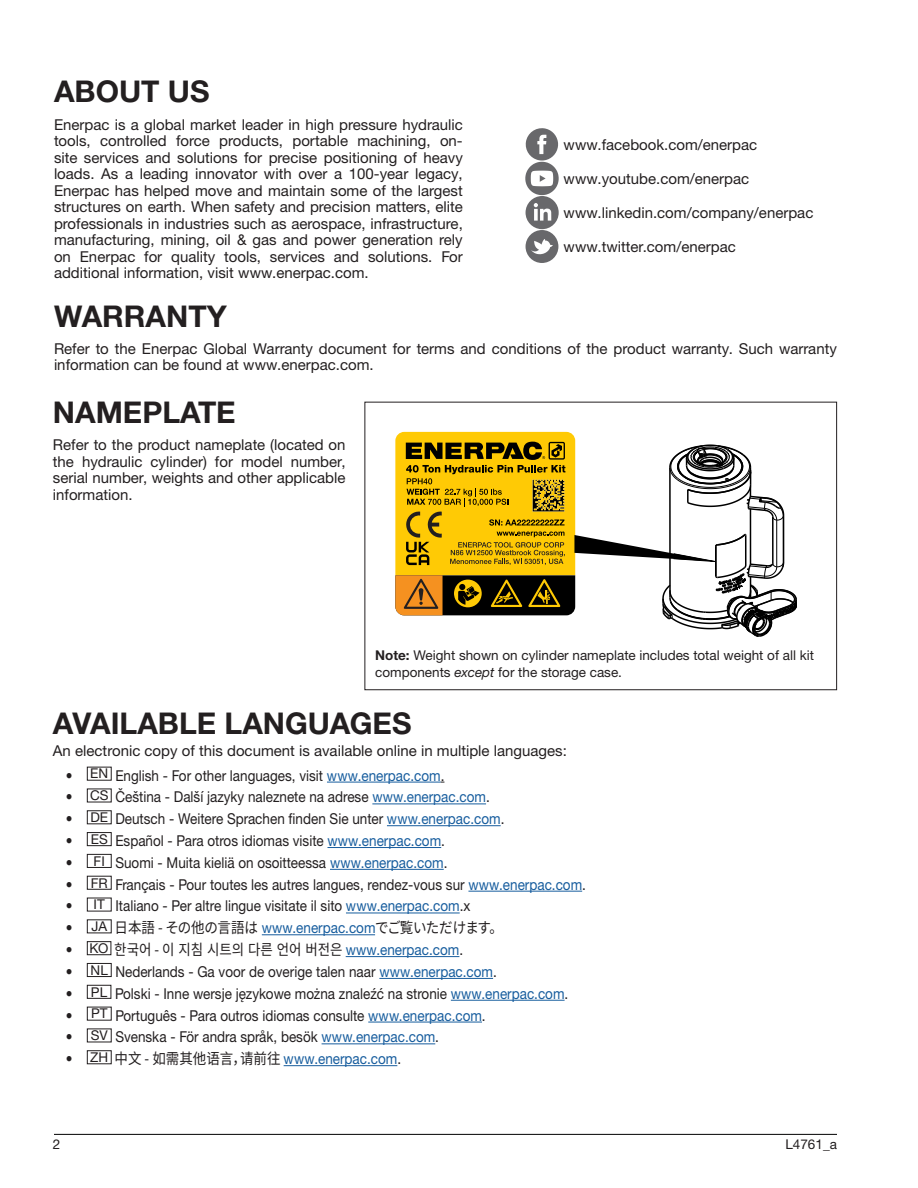
<style>
.page{position:relative;width:918px;height:1188px;background:#fff}
.page>*{position:absolute;margin:0;border:0;box-sizing:border-box;transform-origin:0 0}
.Section_Heading__NN{font:700 30px "Helvetica Neue LTW1 G";color:#231f20}
._3e_-_Body_Text{font:15px/16.5px "Helvetica Neue LTW1 G";color:#231f20;text-align:justify}
._3e_-_Body_Text-2{font:15px "Helvetica Neue LTW1 G";color:#231f20;scale:.9 1}
.t1{font:15px "Source Han Sans JP";letter-spacing:-.02em;color:#231f20;scale:.9 1}
.t2{font:15px "Source Han Sans KR";color:#231f20;scale:.9 1}
.t3{font:15px "Helvetica Neue LTW1 G";color:#175d9e;scale:.9 1}
._3e_-_Body_Text-3{font:13.5px/16.5px "Helvetica Neue LTW1 G";color:#231f20}
.Heading_2_NN{font:13.5px "Helvetica Neue LTW1 G";color:#231f20}
.s1{font-weight:700}
.s2{font-style:italic}
.s3{color:#175d9e}
.s4{font-family:"Helvetica Neue LTW1 G";color:#175d9e}
.s5{font-family:"Helvetica Neue LTW1 G"}
.s6{font-family:"Source Han Sans CN";color:#231f20}
.s7{color:#231f20}
</style>
<div class="page">
<hr style="left:54px;top:1134px;width:783px;height:1px;background:#000">
<svg style="left:525px;top:128px;width:34px;height:135px"></svg>
<div style="left:364px;top:402px;width:473px;height:288px;border:1px solid #231f20"></div>
<svg style="left:395px;top:432px;width:402px;height:205px"></svg>
<hr style="left:327px;top:782px;width:114px;height:1px;background:#175d9e">
<hr style="left:372px;top:804px;width:114px;height:1px;background:#175d9e">
<hr style="left:387px;top:825px;width:114px;height:1px;background:#175d9e">
<hr style="left:327px;top:847px;width:114px;height:1px;background:#175d9e">
<hr style="left:330px;top:869px;width:114px;height:1px;background:#175d9e">
<hr style="left:468px;top:891px;width:114px;height:1px;background:#175d9e">
<hr style="left:346px;top:913px;width:114px;height:1px;background:#175d9e">
<hr style="left:262px;top:934px;width:113px;height:1px;background:#175d9e">
<hr style="left:346px;top:956px;width:113px;height:1px;background:#175d9e">
<hr style="left:379px;top:978px;width:114px;height:1px;background:#175d9e">
<hr style="left:451px;top:1000px;width:114px;height:1px;background:#175d9e">
<hr style="left:368px;top:1022px;width:114px;height:1px;background:#175d9e">
<hr style="left:322px;top:1043px;width:113px;height:1px;background:#175d9e">
<hr style="left:284px;top:1065px;width:113px;height:1px;background:#175d9e">
<div style="left:87px;top:767px;width:25px;height:14px;border:1px solid #231f20"></div>
<div style="left:87px;top:789px;width:25px;height:13px;border:1px solid #231f20"></div>
<div style="left:87px;top:810px;width:25px;height:14px;border:1px solid #231f20"></div>
<div style="left:87px;top:832px;width:25px;height:14px;border:1px solid #231f20"></div>
<div style="left:87px;top:854px;width:25px;height:14px;border:1px solid #231f20"></div>
<div style="left:87px;top:876px;width:25px;height:14px;border:1px solid #231f20"></div>
<div style="left:87px;top:898px;width:25px;height:13px;border:1px solid #231f20"></div>
<div style="left:87px;top:919px;width:25px;height:14px;border:1px solid #231f20"></div>
<div style="left:87px;top:941px;width:24px;height:14px;border:1px solid #231f20"></div>
<div style="left:87px;top:963px;width:25px;height:14px;border:1px solid #231f20"></div>
<div style="left:87px;top:985px;width:24px;height:14px;border:1px solid #231f20"></div>
<div style="left:87px;top:1007px;width:25px;height:14px;border:1px solid #231f20"></div>
<div style="left:87px;top:1029px;width:25px;height:13px;border:1px solid #231f20"></div>
<div style="left:87px;top:1050px;width:25px;height:14px;border:1px solid #231f20"></div>
<p class="Section_Heading__NN" style="left:54px;top:73px;width:157px">ABOUT US</p>
<p class="_3e_-_Body_Text" style="left:54px;top:116px;width:410px">Enerpac is a global market leader in high pressure hydraulic tools, controlled force products, portable machining, on&shy;site services and solutions for precise positioning of heavy loads. As a leading innovator with over a 100-year legacy, Enerpac has helped move and maintain some of the largest structures on earth. When safety and precision matters, elite professionals in industries such as aerospace, infrastructure, manufacturing, mining, oil &amp; gas and power generation rely on Enerpac for quality tools, services and solutions. For additional information, visit www.enerpac.com.</p>
<p class="Section_Heading__NN" style="left:54px;top:298px;width:174px">WARRANTY</p>
<p class="_3e_-_Body_Text" style="left:54px;top:340px;width:784px">Refer to the Enerpac Global Warranty document for terms and conditions of the product warranty. Such warranty information can be found at www.enerpac.com.</p>
<p class="_3e_-_Body_Text" style="left:563px;top:136px;width:195px">www.facebook.com/enerpac</p>
<p class="_3e_-_Body_Text" style="left:563px;top:170px;width:187px">www.youtube.com/enerpac</p>
<p class="_3e_-_Body_Text" style="left:563px;top:204px;width:251px">www.linkedin.com/company/enerpac</p>
<p class="_3e_-_Body_Text" style="left:563px;top:238px;width:174px">www.twitter.com/enerpac</p>
<p class="Section_Heading__NN" style="left:53px;top:394px;width:184px">NAMEPLATE</p>
<p class="_3e_-_Body_Text" style="left:53px;top:437px;width:294px">Refer to the product nameplate (located on the hydraulic cylinder) for model number, serial number, weights and other applicable information.</p>
<p class="_3e_-_Body_Text-3" style="left:375px;top:647px;width:440px"><span class="s1">Note:</span> Weight shown on cylinder nameplate includes total weight of all kit components <span class="s2">except</span> for the storage case.</p>
<p class="Section_Heading__NN" style="left:53px;top:705px;width:360px">AVAILABLE LANGUAGES</p>
<p class="_3e_-_Body_Text" style="left:53px;top:742px;width:516px">An electronic copy of this document is available online in multiple languages:</p>
<p class="_3e_-_Body_Text-2" style="left:66px;top:766px;width:9px">•</p>
<p class="Heading_2_NN" style="left:90px;top:765px;width:19px">EN</p>
<p class="_3e_-_Body_Text-2" style="left:115px;top:766px;width:367px">English - For other languages, visit <span class="s3">www.enerpac.com</span>.</p>
<p class="_3e_-_Body_Text-2" style="left:66px;top:788px;width:9px">•</p>
<p class="Heading_2_NN" style="left:90px;top:787px;width:20px">CS</p>
<p class="_3e_-_Body_Text-2" style="left:115px;top:788px;width:418px">Čeština - Další jazyky naleznete na adrese <span class="s3">www.enerpac.com</span>.</p>
<p class="_3e_-_Body_Text-2" style="left:66px;top:810px;width:9px">•</p>
<p class="Heading_2_NN" style="left:90px;top:809px;width:19px">DE</p>
<p class="_3e_-_Body_Text-2" style="left:115px;top:810px;width:434px">Deutsch - Weitere Sprachen finden Sie unter <span class="s3">www.enerpac.com</span>.</p>
<p class="_3e_-_Body_Text-2" style="left:66px;top:831px;width:9px">•</p>
<p class="Heading_2_NN" style="left:91px;top:831px;width:18px">ES</p>
<p class="_3e_-_Body_Text-2" style="left:115px;top:831px;width:368px">Español - Para otros idiomas visite <span class="s3">www.enerpac.com</span>.</p>
<p class="_3e_-_Body_Text-2" style="left:66px;top:853px;width:9px">•</p>
<p class="Heading_2_NN" style="left:94px;top:853px;width:13px">FI</p>
<p class="_3e_-_Body_Text-2" style="left:115px;top:853px;width:371px">Suomi - Muita kieliä on osoitteessa <span class="s3">www.enerpac.com</span>.</p>
<p class="_3e_-_Body_Text-2" style="left:66px;top:875px;width:9px">•</p>
<p class="Heading_2_NN" style="left:91px;top:874px;width:18px">FR</p>
<p class="_3e_-_Body_Text-2" style="left:115px;top:875px;width:524px">Français - Pour toutes les autres langues, rendez-vous sur <span class="s3">www.enerpac.com</span>.</p>
<p class="_3e_-_Body_Text-2" style="left:66px;top:897px;width:9px">•</p>
<p class="Heading_2_NN" style="left:94px;top:896px;width:13px">IT</p>
<p class="_3e_-_Body_Text-2" style="left:115px;top:897px;width:396px">Italiano - Per altre lingue visitate il sito <span class="s3">www.enerpac.com</span>.x</p>
<p class="_3e_-_Body_Text-2" style="left:66px;top:919px;width:9px">•</p>
<p class="Heading_2_NN" style="left:91px;top:918px;width:17px">JA</p>
<p class="t1" style="left:115px;top:919px;width:433px">日本語 - その他の言語は <span class="s4">www.enerpac.com</span>でご覧いただけます。</p>
<p class="_3e_-_Body_Text-2" style="left:66px;top:941px;width:9px">•</p>
<p class="Heading_2_NN" style="left:90px;top:940px;width:20px">KO</p>
<p class="t2" style="left:114px;top:941px;width:389px">한국어 - 이 지침 시트의 다른 언어 버전은 <span class="s4">www.enerpac.com</span><span class="s5">.</span></p>
<p class="_3e_-_Body_Text-2" style="left:66px;top:962px;width:9px">•</p>
<p class="Heading_2_NN" style="left:91px;top:962px;width:19px">NL</p>
<p class="_3e_-_Body_Text-2" style="left:115px;top:962px;width:425px">Nederlands - Ga voor de overige talen naar <span class="s3">www.enerpac.com</span>.</p>
<p class="_3e_-_Body_Text-2" style="left:66px;top:984px;width:9px">•</p>
<p class="Heading_2_NN" style="left:91px;top:983px;width:18px">PL</p>
<p class="_3e_-_Body_Text-2" style="left:115px;top:984px;width:505px">Polski - Inne wersje językowe można znaleźć na stronie <span class="s3">www.enerpac.com</span>.</p>
<p class="_3e_-_Body_Text-2" style="left:66px;top:1006px;width:9px">•</p>
<p class="Heading_2_NN" style="left:91px;top:1005px;width:18px">PT</p>
<p class="_3e_-_Body_Text-2" style="left:115px;top:1006px;width:413px">Português - Para outros idiomas consulte <span class="s3">www.enerpac.com</span>.</p>
<p class="_3e_-_Body_Text-2" style="left:66px;top:1028px;width:9px">•</p>
<p class="Heading_2_NN" style="left:91px;top:1027px;width:18px">SV</p>
<p class="_3e_-_Body_Text-2" style="left:115px;top:1028px;width:361px">Svenska - För andra språk, besök <span class="s3">www.enerpac.com</span>.</p>
<p class="_3e_-_Body_Text-2" style="left:66px;top:1050px;width:9px">•</p>
<p class="Heading_2_NN" style="left:90px;top:1049px;width:19px">ZH</p>
<p class="t3" style="left:115px;top:1050px;width:320px"><span class="s6">中文 - 如需其他语言，请前往</span> www.enerpac.com<span class="s7">.</span></p>
<p class="_3e_-_Body_Text-3" style="left:53px;top:1136px;width:9px">2</p>
<p class="_3e_-_Body_Text-3" style="left:785px;top:1136px;width:53px">L4761_a</p>
</div>
